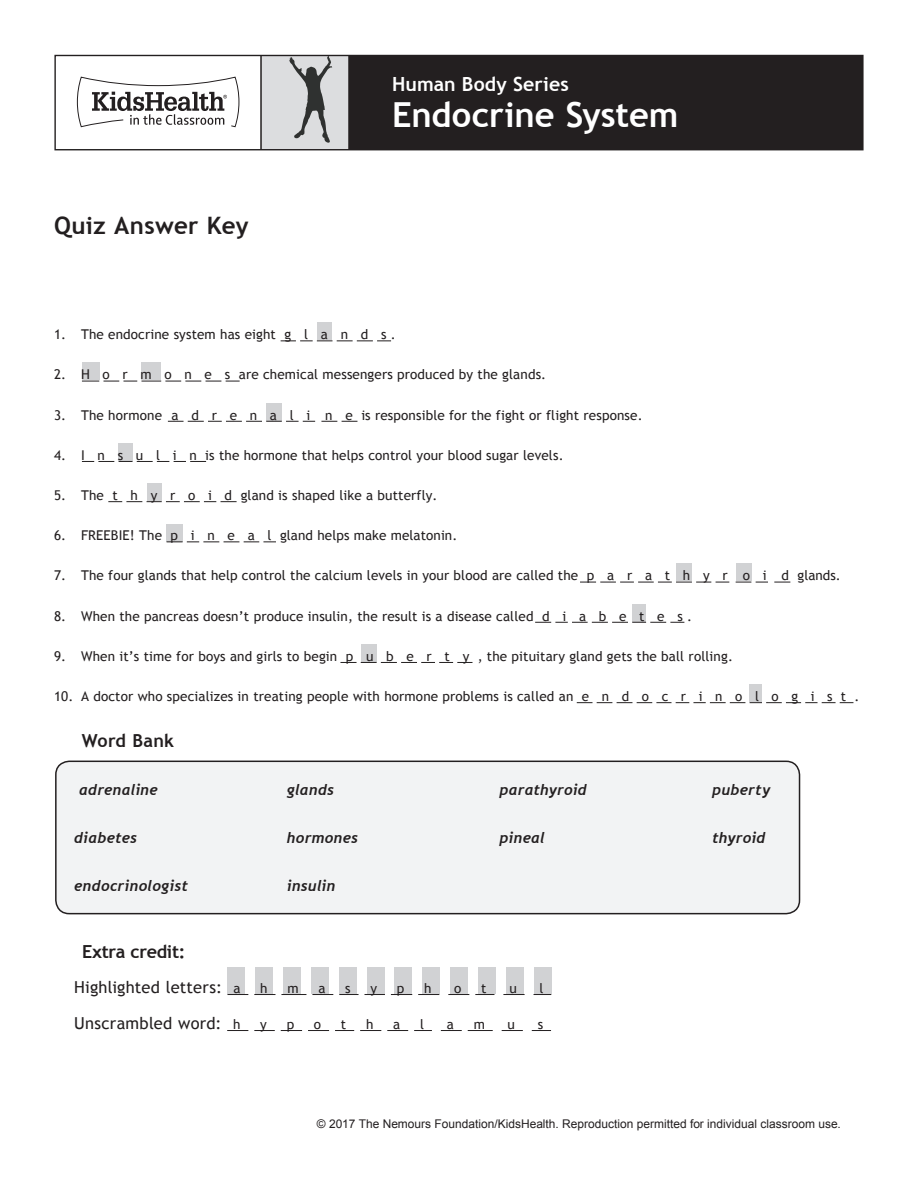
<style>
.page{position:relative;width:918px;height:1188px;background:#fff}
.page>*{position:absolute;margin:0;border:0;box-sizing:border-box;transform-origin:0 0}
.Handout_Header{font:700 34.5px "Trebuchet MS";letter-spacing:-.005em;color:#fff}
.Handout_Title{font:700 24px "Trebuchet MS";letter-spacing:.015em;color:#231f20}
.Handout_Header-2{font:700 19.5px "Trebuchet MS";letter-spacing:.005em;color:#fff}
.Handout_Header-3{font:700 18px "Trebuchet MS";letter-spacing:-.015em;color:#231f20}
.Handout_Header-4{font:700 18px "Trebuchet MS";letter-spacing:.015em;color:#231f20}
.Handout_Header-5{font:16.5px "Trebuchet MS";letter-spacing:.01em;color:#231f20}
.Handout_Title-2{font:italic 700 15px "Trebuchet";letter-spacing:.015em;color:#231f20}
.Basic_Numbered_List{font:13.5px "Trebuchet MS";letter-spacing:.01em;color:#231f20}
.Handout_Header-6{font:13.5px "Trebuchet MS";color:#231f20}
.t1{font:12px "Arial";color:#231f20}
.s1{font-size:13.5px}
</style>
<div class="page">
<div style="left:261px;top:55px;width:88px;height:95px;background:#dcdddf"></div>
<div style="left:349px;top:55px;width:513px;height:95px;background:#231f20"></div>
<svg style="left:76px;top:76px;width:164px;height:52px"></svg>
<hr style="left:348px;top:55px;width:2px;height:95px;background:#231f20">
<hr style="left:260px;top:55px;width:2px;height:95px;background:#231f20">
<div style="left:54px;top:55px;width:810px;height:95px;border:1px solid #231f20"></div>
<svg style="left:289px;top:56px;width:44px;height:87px"></svg>
<div style="left:422px;top:967px;width:18px;height:27px;background:#d1d2d4"></div>
<div style="left:450px;top:967px;width:18px;height:27px;background:#d1d2d4"></div>
<div style="left:478px;top:967px;width:18px;height:27px;background:#d1d2d4"></div>
<div style="left:506px;top:967px;width:18px;height:27px;background:#d1d2d4"></div>
<div style="left:534px;top:967px;width:18px;height:27px;background:#d1d2d4"></div>
<div style="left:395px;top:967px;width:17px;height:27px;background:#d1d2d4"></div>
<div style="left:367px;top:967px;width:17px;height:27px;background:#d1d2d4"></div>
<div style="left:339px;top:967px;width:18px;height:27px;background:#d1d2d4"></div>
<div style="left:311px;top:967px;width:18px;height:27px;background:#d1d2d4"></div>
<div style="left:283px;top:967px;width:18px;height:27px;background:#d1d2d4"></div>
<div style="left:255px;top:967px;width:18px;height:27px;background:#d1d2d4"></div>
<div style="left:227px;top:967px;width:18px;height:27px;background:#d1d2d4"></div>
<div style="left:750px;top:685px;width:12px;height:17px;background:#d1d2d4"></div>
<div style="left:361px;top:645px;width:16px;height:17px;background:#d1d2d4"></div>
<div style="left:632px;top:604px;width:14px;height:17px;background:#d1d2d4"></div>
<div style="left:676px;top:564px;width:16px;height:17px;background:#d1d2d4"></div>
<div style="left:736px;top:564px;width:15px;height:17px;background:#d1d2d4"></div>
<div style="left:147px;top:484px;width:15px;height:17px;background:#d1d2d4"></div>
<div style="left:119px;top:443px;width:14px;height:18px;background:#d1d2d4"></div>
<div style="left:266px;top:403px;width:16px;height:17px;background:#d1d2d4"></div>
<div style="left:82px;top:363px;width:17px;height:17px;background:#d1d2d4"></div>
<div style="left:142px;top:363px;width:19px;height:17px;background:#d1d2d4"></div>
<div style="left:318px;top:323px;width:14px;height:17px;background:#d1d2d4"></div>
<div style="left:167px;top:524px;width:16px;height:17px;background:#d1d2d4"></div>
<svg style="left:281px;top:340px;width:110px;height:1px"></svg>
<svg style="left:82px;top:381px;width:158px;height:1px"></svg>
<svg style="left:168px;top:421px;width:147px;height:1px"></svg>
<svg style="left:321px;top:421px;width:36px;height:1px"></svg>
<svg style="left:82px;top:461px;width:124px;height:1px"></svg>
<svg style="left:108px;top:501px;width:129px;height:1px"></svg>
<svg style="left:167px;top:541px;width:109px;height:1px"></svg>
<svg style="left:580px;top:582px;width:149px;height:1px"></svg>
<svg style="left:736px;top:582px;width:32px;height:1px"></svg>
<svg style="left:774px;top:582px;width:16px;height:1px"></svg>
<svg style="left:535px;top:622px;width:149px;height:1px"></svg>
<svg style="left:340px;top:662px;width:133px;height:1px"></svg>
<svg style="left:577px;top:702px;width:276px;height:1px"></svg>
<div style="left:56px;top:761px;width:744px;height:153px;background:#f2f3f4;border-radius:14px"></div>
<div style="left:55px;top:761px;width:745px;height:153px;border:2px solid #231f20;border-radius:14px"></div>
<svg style="left:227px;top:994px;width:21px;height:1px"></svg>
<svg style="left:254px;top:994px;width:21px;height:1px"></svg>
<svg style="left:281px;top:994px;width:25px;height:1px"></svg>
<svg style="left:312px;top:994px;width:21px;height:1px"></svg>
<svg style="left:339px;top:994px;width:20px;height:1px"></svg>
<svg style="left:365px;top:994px;width:20px;height:1px"></svg>
<svg style="left:391px;top:994px;width:21px;height:1px"></svg>
<svg style="left:418px;top:994px;width:21px;height:1px"></svg>
<svg style="left:448px;top:994px;width:21px;height:1px"></svg>
<svg style="left:475px;top:994px;width:19px;height:1px"></svg>
<svg style="left:503px;top:994px;width:22px;height:1px"></svg>
<svg style="left:534px;top:994px;width:17px;height:1px"></svg>
<svg style="left:227px;top:1030px;width:21px;height:1px"></svg>
<svg style="left:254px;top:1030px;width:21px;height:1px"></svg>
<svg style="left:281px;top:1030px;width:21px;height:1px"></svg>
<svg style="left:308px;top:1030px;width:21px;height:1px"></svg>
<svg style="left:335px;top:1030px;width:19px;height:1px"></svg>
<svg style="left:360px;top:1030px;width:21px;height:1px"></svg>
<svg style="left:387px;top:1030px;width:21px;height:1px"></svg>
<svg style="left:414px;top:1030px;width:18px;height:1px"></svg>
<svg style="left:441px;top:1030px;width:21px;height:1px"></svg>
<svg style="left:468px;top:1030px;width:25px;height:1px"></svg>
<svg style="left:502px;top:1030px;width:21px;height:1px"></svg>
<svg style="left:532px;top:1030px;width:19px;height:1px"></svg>
<p class="Handout_Title" style="left:54px;top:210px;width:196px">Quiz Answer Key</p>
<p class="Handout_Header-2" style="left:392px;top:71px;width:178px">Human Body Series</p>
<p class="Handout_Header" style="left:392px;top:93px;width:288px">Endocrine System</p>
<p class="Basic_Numbered_List" style="left:54px;top:326px;width:343px">1. The endocrine system has eight g l a n d s .</p>
<p class="Basic_Numbered_List" style="left:54px;top:367px;width:494px">2. H o r m o n e s are chemical messengers produced by the glands.</p>
<p class="Basic_Numbered_List" style="left:54px;top:407px;width:590px">3. The hormone a d r e n a l i n e is responsible for the fight or flight response.</p>
<p class="Basic_Numbered_List" style="left:54px;top:447px;width:511px">4. I n s u l i n is the hormone that helps control your blood sugar levels.</p>
<p class="Basic_Numbered_List" style="left:54px;top:487px;width:385px">5. The t h y r o i d gland is shaped like a butterfly.</p>
<p class="Basic_Numbered_List" style="left:54px;top:527px;width:405px">6. FREEBIE! The p i n e a l gland helps make melatonin.</p>
<p class="Basic_Numbered_List" style="left:54px;top:568px;width:788px">7. The four glands that help control the calcium levels in your blood are called the p a r a t h y r o i d glands.</p>
<p class="Basic_Numbered_List" style="left:54px;top:608px;width:640px">8. When the pancreas doesn’t produce insulin, the result is a disease called d i a b e t e s .</p>
<p class="Basic_Numbered_List" style="left:54px;top:648px;width:680px">9. When it’s time for boys and girls to begin p u b e r t y , the pituitary gland gets the ball rolling.</p>
<p class="Basic_Numbered_List" style="left:54px;top:688px;width:807px">10. A doctor who specializes in treating people with hormone problems is called an e n d o c r i n o l o g i s t .</p>
<p class="Handout_Header-4" style="left:82px;top:729px;width:94px">Word Bank</p>
<p class="Handout_Title-2" style="left:79px;top:780px;width:80px">adrenaline</p>
<p class="Handout_Title-2" style="left:74px;top:828px;width:64px">diabetes</p>
<p class="Handout_Title-2" style="left:74px;top:876px;width:115px">endocrinologist</p>
<h3 class="Handout_Header-3" style="left:82px;top:940px;width:105px">Extra credit:</h3>
<p class="Handout_Title-2" style="left:287px;top:780px;width:49px">glands</p>
<p class="Handout_Title-2" style="left:287px;top:828px;width:73px">hormones</p>
<p class="Handout_Title-2" style="left:287px;top:876px;width:50px">insulin</p>
<p class="Handout_Title-2" style="left:500px;top:780px;width:89px">parathyroid</p>
<p class="Handout_Title-2" style="left:500px;top:828px;width:47px">pineal</p>
<p class="Handout_Header-5" style="left:74px;top:977px;width:168px">Highlighted letters: <span class="s1">a</span></p>
<p class="Handout_Header-6" style="left:260px;top:980px;width:9px">h</p>
<p class="Handout_Header-6" style="left:287px;top:980px;width:13px">m</p>
<p class="Handout_Header-6" style="left:318px;top:980px;width:9px">a</p>
<p class="Handout_Header-6" style="left:345px;top:980px;width:7px">s</p>
<p class="Handout_Header-6" style="left:370px;top:980px;width:8px">y</p>
<p class="Handout_Header-6" style="left:397px;top:980px;width:9px">p</p>
<p class="Handout_Header-6" style="left:424px;top:980px;width:9px">h</p>
<p class="Handout_Header-6" style="left:454px;top:980px;width:9px">o</p>
<p class="Handout_Header-6" style="left:481px;top:980px;width:7px">t</p>
<p class="Handout_Header-6" style="left:509px;top:980px;width:9px">u</p>
<p class="Handout_Header-6" style="left:539px;top:980px;width:5px">l</p>
<p class="Handout_Header-5" style="left:74px;top:1013px;width:168px">Unscrambled word: <span class="s1">h</span></p>
<p class="Handout_Header-6" style="left:260px;top:1016px;width:8px">y</p>
<p class="Handout_Header-6" style="left:287px;top:1016px;width:9px">p</p>
<p class="Handout_Header-6" style="left:314px;top:1016px;width:9px">o</p>
<p class="Handout_Header-6" style="left:341px;top:1016px;width:7px">t</p>
<p class="Handout_Header-6" style="left:366px;top:1016px;width:9px">h</p>
<p class="Handout_Header-6" style="left:393px;top:1016px;width:9px">a</p>
<p class="Handout_Header-6" style="left:420px;top:1016px;width:5px">l</p>
<p class="Handout_Header-6" style="left:447px;top:1016px;width:9px">a</p>
<p class="Handout_Header-6" style="left:474px;top:1016px;width:13px">m</p>
<p class="Handout_Header-6" style="left:508px;top:1016px;width:9px">u</p>
<p class="Handout_Header-6" style="left:538px;top:1016px;width:7px">s</p>
<p class="Handout_Title-2" style="left:712px;top:780px;width:60px">puberty</p>
<p class="Handout_Title-2" style="left:712px;top:828px;width:55px">thyroid</p>
<p class="t1" style="left:317px;top:1116px;width:526px">© 2017 The Nemours Foundation/KidsHealth. Reproduction permitted for individual classroom use.</p>
</div>
